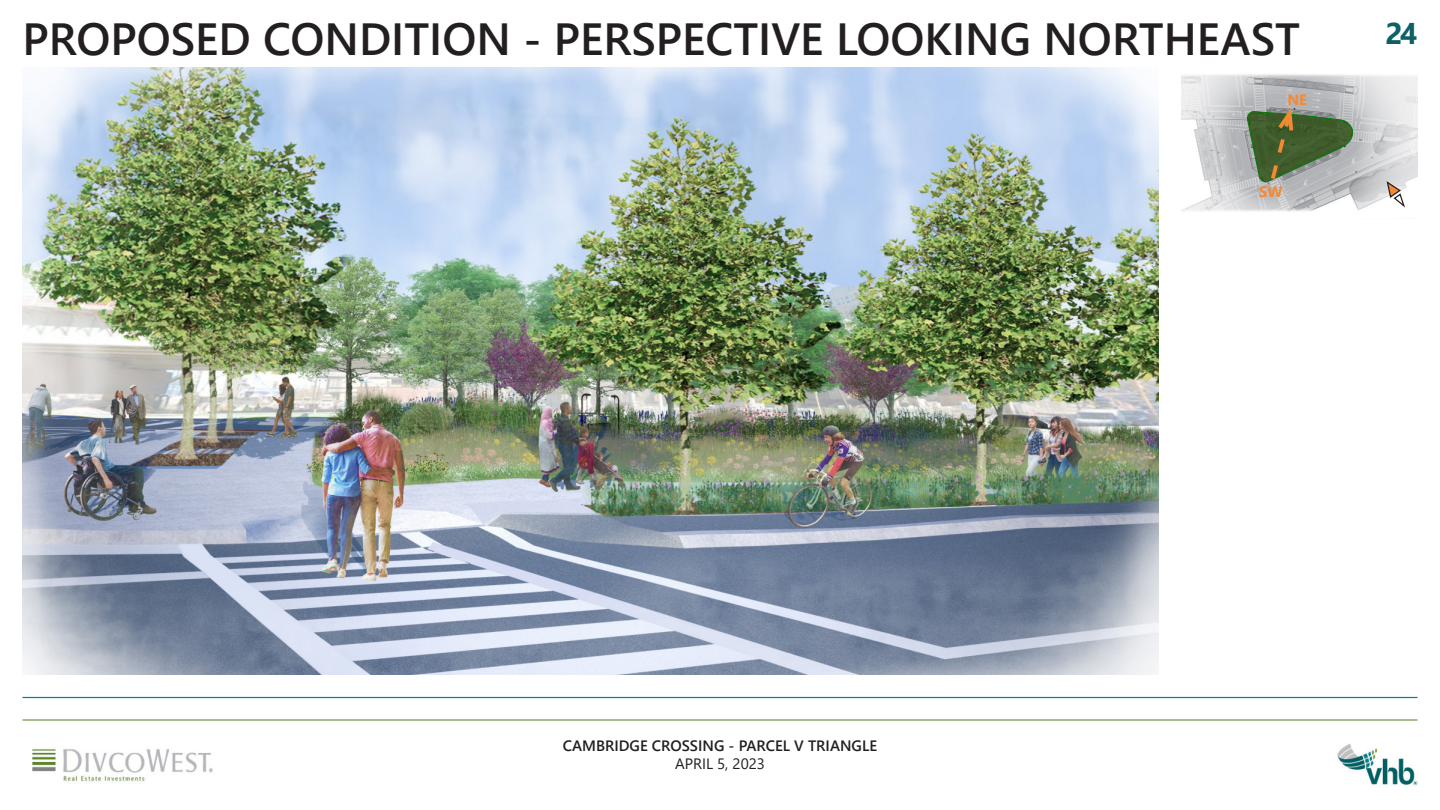
<style>
.page{position:relative;width:1440px;height:810px;background:#fff}
.page>*{position:absolute;margin:0;border:0;box-sizing:border-box;transform-origin:0 0}
.t1{font:600 45px "Segoe UI";color:#231f20}
.t2{font:700 30px "Segoe UI";color:#0d6064}
.t3{font:600 15px "Segoe UI";color:#231f20}
.t4{font:15px "Segoe UI";color:#231f20}
.t5{font:700 15px "Segoe UI";color:#f58932}
</style>
<div class="page">
<img style="left:1337px;top:744px;width:81px;height:42px">
<hr style="left:22px;top:719px;width:1396px;height:2px;background:#769849">
<hr style="left:22px;top:697px;width:1396px;height:1px;background:#0a819a">
<img style="left:31px;top:748px;width:182px;height:36px">
<img style="left:1181px;top:74px;width:237px;height:138px">
<svg style="left:1386px;top:181px;width:20px;height:27px"></svg>
<img style="left:22px;top:68px;width:1137px;height:607px">
<svg style="left:1247px;top:103px;width:114px;height:81px;background:#76856a"></svg>
<p class="t1" style="left:22px;top:-3px;width:1279px">PROPOSED CONDITION - PERSPECTIVE LOOKING NORTHEAST</p>
<p class="t5" style="left:1287px;top:85px;width:21px">NE</p>
<p class="t5" style="left:1259px;top:177px;width:25px">SW</p>
<p class="t2" style="left:1386px;top:5px;width:33px">24</p>
<p class="t3" style="left:563px;top:732px;width:316px">CAMBRIDGE CROSSING - PARCEL V TRIANGLE</p>
<p class="t4" style="left:675px;top:750px;width:91px">APRIL 5, 2023</p>
</div>
